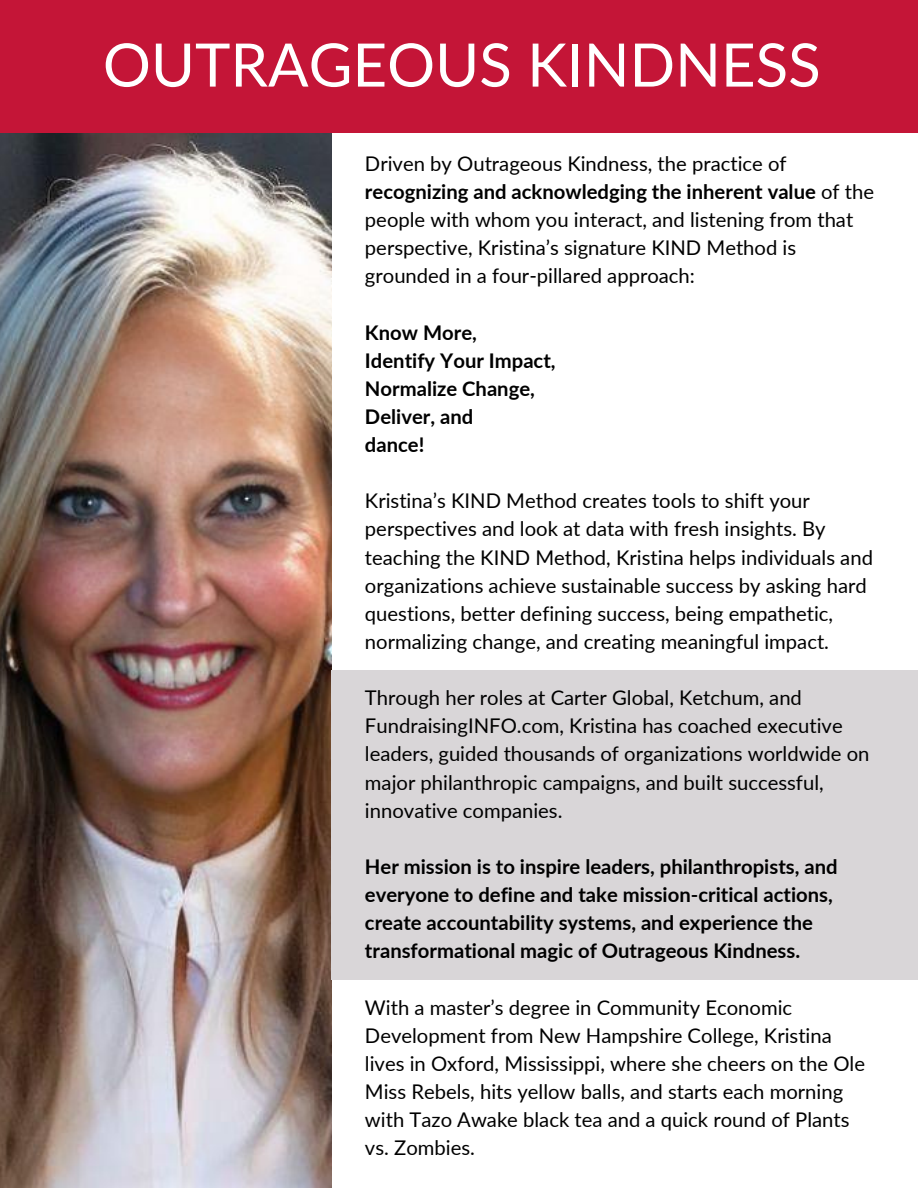
<style>
.page{position:relative;width:918px;height:1188px;background:#fff}
.page>*{position:absolute;margin:0;border:0;box-sizing:border-box;transform-origin:0 0}
.t1{font:60px "Lato";color:#fff}
.t2{font:20.25px/28.2px "Lato";color:#000}
.t3{font:700 20.25px/28.2px "Lato";color:#000}
.s1{font-weight:700}
</style>
<div class="page">
<img style="left:0;top:133px;width:332px;height:1055px">
<div style="left:0;top:0;width:918px;height:133px;background:#c41537"></div>
<div style="left:332px;top:670px;width:586px;height:309px;background:#d9d6d8"></div>
<p class="t1" style="left:103px;top:27px;width:719px">OUTRAGEOUS KINDNESS</p>
<h1 class="t2" style="left:365px;top:149px;width:511px">Driven by Outrageous Kindness, the practice of <span class="s1">recognizing and acknowledging the inherent value</span> of the people with whom you interact, and listening from that perspective, Kristina’s signature KIND Method is grounded in a four-pillared approach:</h1>
<p class="t3" style="left:365px;top:318px;width:192px">Know More,<br>Identify Your Impact,<br>Normalize Change,<br>Deliver, and<br>dance!</p>
<h2 class="t2" style="left:365px;top:486px;width:510px">Kristina’s KIND Method creates tools to shift your perspectives and look at data with fresh insights. By teaching the KIND Method, Kristina helps individuals and organizations achieve sustainable success by asking hard questions, better defining success, being empathetic, normalizing change, and creating meaningful impact.</h2>
<p class="t2" style="left:365px;top:683px;width:506px">Through her roles at Carter Global, Ketchum, and FundraisingINFO.com, Kristina has coached executive leaders, guided thousands of organizations worldwide on major philanthropic campaigns, and built successful, innovative companies.</p>
<p class="t3" style="left:365px;top:852px;width:474px">Her mission is to inspire leaders, philanthropists, and everyone to define and take mission-critical actions, create accountability systems, and experience the transformational magic of Outrageous Kindness.</p>
<h2 class="t2" style="left:365px;top:993px;width:502px">With a master’s degree in Community Economic Development from New Hampshire College, Kristina lives in Oxford, Mississippi, where she cheers on the Ole Miss Rebels, hits yellow balls, and starts each morning with Tazo Awake black tea and a quick round of Plants vs. Zombies.</h2>
</div>
